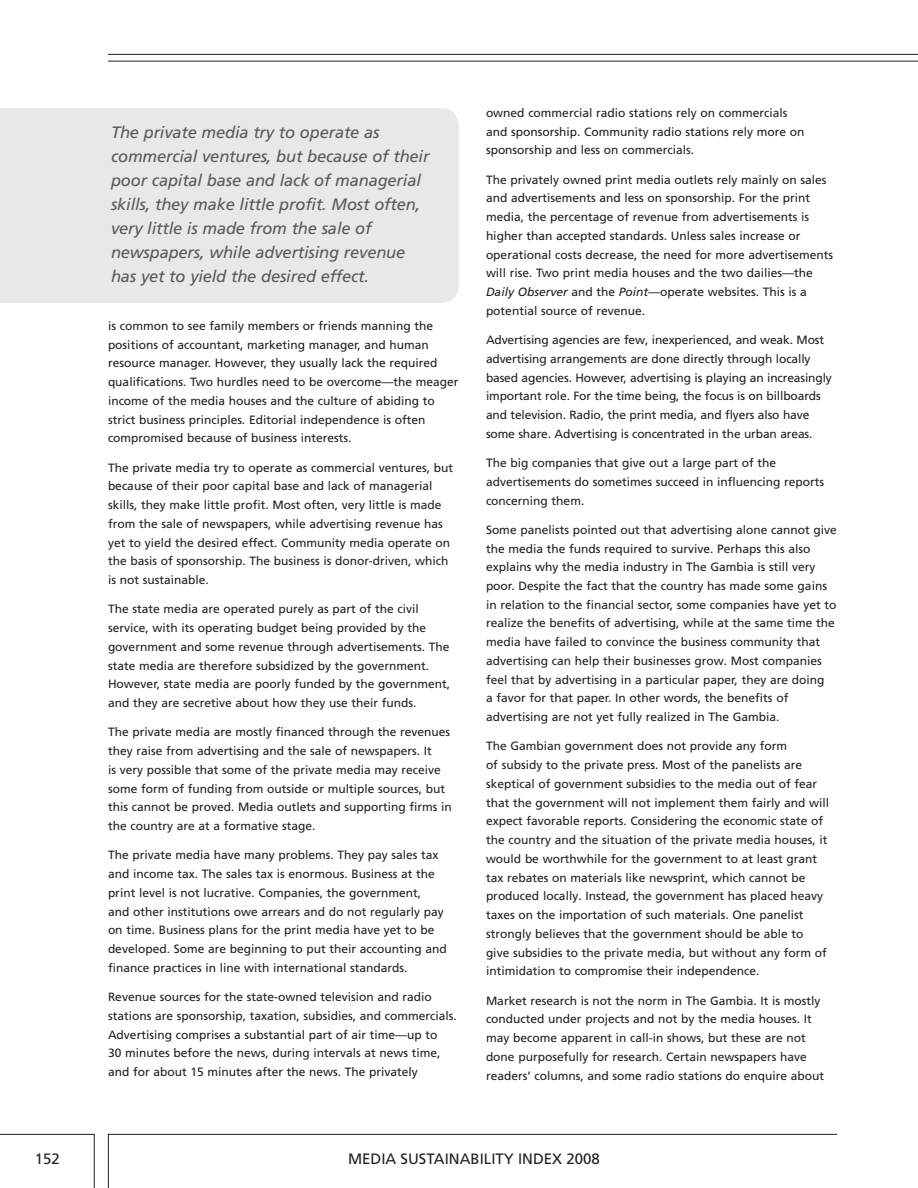
<style>
.page{position:relative;width:918px;height:1188px;background:#fff}
.page>*{position:absolute;margin:0;border:0;box-sizing:border-box;transform-origin:0 0}
.t1{font:italic 16.5px/24px "Frutiger LT Pro";letter-spacing:-.01em;color:#58595b}
.t2{font:15px "Frutiger LT Pro";color:#231f20}
.t3{font:12px/18.8px "Frutiger LT Pro";color:#231f20}
.s1{font-style:italic}
</style>
<div class="page">
<hr style="left:108px;top:1134px;width:729px;height:1px;background:#231f20">
<hr style="left:0;top:1134px;width:94px;height:1px;background:#231f20">
<hr style="left:94px;top:1134px;width:1px;height:54px;background:#231f20">
<hr style="left:108px;top:1134px;width:1px;height:54px;background:#231f20">
<hr style="left:108px;top:61px;width:810px;height:1px;background:#231f20">
<hr style="left:108px;top:54px;width:810px;height:1px;background:#231f20">
<div style="left:0;top:108px;width:459px;height:195px;background:#e7e8e8"></div>
<p class="t1" style="left:111px;top:121px;width:320px">The private media try to operate as commercial ventures, but because of their poor capital base and lack of managerial skills, they make little profit. Most often, very little is made from the sale of newspapers, while advertising revenue has yet to yield the desired effect.</p>
<p class="t3" style="left:108px;top:317px;width:352px">is common to see family members or friends manning the positions of accountant, marketing manager, and human resource manager. However, they usually lack the required qualifications. Two hurdles need to be overcome—the meager income of the media houses and the culture of abiding to strict business principles<span class="s1">.</span> Editorial independence is often compromised because of business interests.</p>
<p class="t3" style="left:108px;top:458px;width:347px">The private media try to operate as commercial ventures, but because of their poor capital base and lack of managerial skills, they make little profit. Most often, very little is made from the sale of newspapers, while advertising revenue has yet to yield the desired effect. Community media operate on the basis of sponsorship. The business is donor-driven, which is not sustainable.</p>
<p class="t3" style="left:108px;top:600px;width:344px">The state media are operated purely as part of the civil service, with its operating budget being provided by the government and some revenue through advertisements. The state media are therefore subsidized by the government.<br>However, state media are poorly funded by the government, and they are secretive about how they use their funds.</p>
<p class="t3" style="left:108px;top:723px;width:345px">The private media are mostly financed through the revenues they raise from advertising and the sale of newspapers. It<br>is very possible that some of the private media may receive some form of funding from outside or multiple sources, but this cannot be proved. Media outlets and supporting firms in the country are at a formative stage.</p>
<p class="t3" style="left:108px;top:846px;width:340px">The private media have many problems. They pay sales tax and income tax. The sales tax is enormous. Business at the print level is not lucrative. Companies, the government,<br>and other institutions owe arrears and do not regularly pay on time. Business plans for the print media have yet to be developed. Some are beginning to put their accounting and finance practices in line with international standards.</p>
<p class="t3" style="left:108px;top:988px;width:350px">Revenue sources for the state-owned television and radio stations are sponsorship, taxation, subsidies, and commercials.<br>Advertising comprises a substantial part of air time—up to<br>30 minutes before the news, during intervals at news time, and for about 15 minutes after the news. The privately</p>
<p class="t3" style="left:486px;top:103px;width:320px">owned commercial radio stations rely on commercials and sponsorship. Community radio stations rely more on sponsorship and less on commercials.</p>
<p class="t3" style="left:486px;top:170px;width:349px">The privately owned print media outlets rely mainly on sales and advertisements and less on sponsorship. For the print media, the percentage of revenue from advertisements is higher than accepted standards. Unless sales increase or operational costs decrease, the need for more advertisements will rise. Two print media houses and the two dailies—the <span class="s1">Daily Observer</span> and the <span class="s1">Point</span>—operate websites. This is a potential source of revenue.</p>
<p class="t3" style="left:486px;top:331px;width:347px">Advertising agencies are few, inexperienced, and weak. Most advertising arrangements are done directly through locally based agencies. However, advertising is playing an increasingly important role. For the time being, the focus is on billboards and television. Radio, the print media, and flyers also have some share. Advertising is concentrated in the urban areas.</p>
<p class="t3" style="left:486px;top:454px;width:340px">The big companies that give out a large part of the advertisements do sometimes succeed in influencing reports concerning them.</p>
<p class="t3" style="left:486px;top:520px;width:352px">Some panelists pointed out that advertising alone cannot give the media the funds required to survive. Perhaps this also explains why the media industry in The Gambia is still very poor. Despite the fact that the country has made some gains in relation to the financial sector, some companies have yet to realize the benefits of advertising, while at the same time the media have failed to convince the business community that advertising can help their businesses grow. Most companies feel that by advertising in a particular paper, they are doing<br>a favor for that paper. In other words, the benefits of advertising are not yet fully realized in The Gambia.</p>
<p class="t3" style="left:486px;top:737px;width:345px">The Gambian government does not provide any form<br>of subsidy to the private press. Most of the panelists are skeptical of government subsidies to the media out of fear that the government will not implement them fairly and will expect favorable reports. Considering the economic state of the country and the situation of the private media houses, it would be worthwhile for the government to at least grant tax rebates on materials like newsprint, which cannot be produced locally. Instead, the government has placed heavy taxes on the importation of such materials. One panelist strongly believes that the government should be able to give subsidies to the private media, but without any form of intimidation to compromise their independence.</p>
<p class="t3" style="left:486px;top:991px;width:340px">Market research is not the norm in The Gambia. It is mostly conducted under projects and not by the media houses. It may become apparent in call-in shows, but these are not done purposefully for research. Certain newspapers have readers’ columns, and some radio stations do enquire about</p>
<p class="t2" style="left:35px;top:1150px;width:27px">152</p>
<p class="t2" style="left:348px;top:1150px;width:253px">MEDIA SUSTAINABILITY INDEX 2008</p>
</div>
